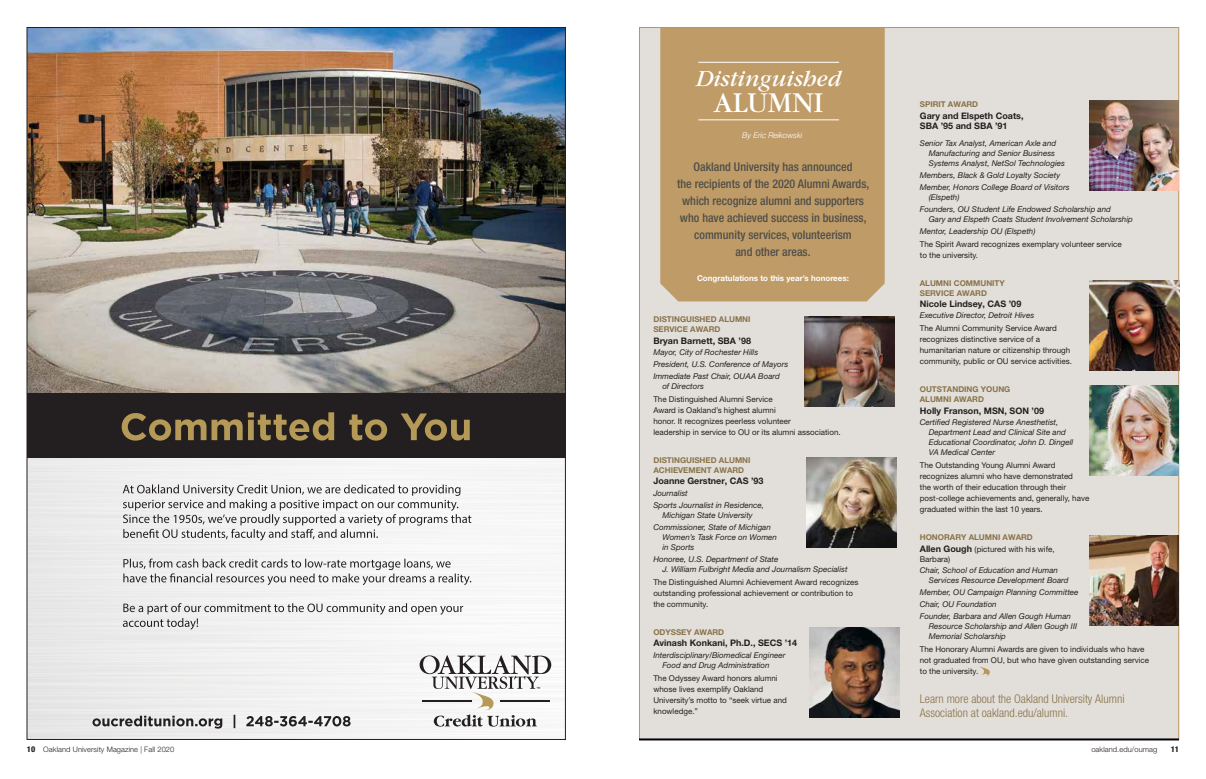
<style>
.page{position:relative;width:1206px;height:779px;background:#fff}
.page>*{position:absolute;margin:0;border:0;box-sizing:border-box;transform-origin:0 0}
.t1{font:30px "Garamond";color:#fff}
.t2{font:italic 24px "Garamond";color:#fff}
.t3{font:500 condensed 12px/17px "Helvetica Neue";color:#4e4e48;text-align:center}
.t4{font:300 condensed 12px/14px "Helvetica Neue";color:#89734a}
.t5{font:700 9px/10px "Helvetica Neue";color:#231f20}
.t6{font:italic 8px/10px "Helvetica Neue";color:#231f20}
.t7{font:8px/11px "Helvetica Neue";color:#231f20}
.t8{font:700 8px/10px "Helvetica Neue";color:#89734a}
.t9{font:700 8px "Helvetica Neue";color:#fff}
.t10{font:italic 300 8px "Helvetica Neue";color:#fff}
.t11{font:800 condensed 8px "Helvetica Neue";color:#231f20}
.t12{font:300 7.5px "Helvetica Neue";letter-spacing:.01em;color:#231f20}
.s1{font-weight:700;color:#89734a}
.s2{font-weight:700;font-size:9px}
.s3{font-weight:800;font-stretch:condensed;font-size:8px}
</style>
<div class="page">
<div style="left:639px;top:27px;width:540px;height:713px;background:#e2ded9;border:1px solid #bc955c"></div>
<div style="left:660px;top:28px;width:225px;height:273px;background:#bf9b67"></div>
<svg style="left:979px;top:666px;width:11px;height:10px"></svg>
<hr style="left:639px;top:738px;width:540px;height:2px;background:#01000b">
<hr style="left:698px;top:62px;width:141px;height:1px;background:#fff">
<hr style="left:698px;top:120px;width:141px;height:1px;background:#fff">
<img style="left:28px;top:29px;width:536px;height:709px">
<img style="left:1089px;top:280px;width:90px;height:90px">
<img style="left:1089px;top:385px;width:90px;height:90px">
<img style="left:1089px;top:535px;width:90px;height:90px">
<img style="left:807px;top:457px;width:90px;height:90px">
<img style="left:809px;top:627px;width:90px;height:90px">
<img style="left:805px;top:316px;width:90px;height:90px">
<img style="left:1089px;top:101px;width:90px;height:90px">
<h2 class="t2" style="left:696px;top:66px;width:147px">Distinguished</h2>
<h1 class="t1" style="left:714px;top:87px;width:110px">ALUMNI</h1>
<p class="t10" style="left:742px;top:131px;width:62px">By Eric Reikowski</p>
<h3 class="t3" style="left:677px;top:158px;width:194px">Oakland University has announced<br>the recipients of the 2020 Alumni Awards, which recognize alumni and supporters who have achieved success in business, community services, volunteerism<br>and other areas.</h3>
<p class="t9" style="left:697px;top:273px;width:154px">Congratulations to this year’s honorees:</p>
<p class="t8" style="left:653px;top:314px;width:99px">DISTINGUISHED ALUMNI<br>SERVICE AWARD</p>
<p class="t5" style="left:653px;top:335px;width:99px">Bryan Barnett, SBA ’98</p>
<p class="t6" style="left:653px;top:346px;width:136px;line-height:11.9px">Mayor, City of Rochester Hills<br>President, U.S. Conference of Mayors<br>Immediate Past Chair, OUAA Board</p>
<p class="t6" style="left:662px;top:381px;width:43px">of Directors</p>
<p class="t7" style="left:653px;top:393px;width:189px">The Distinguished Alumni Service<br>Award is Oakland’s highest alumni<br>honor. It recognizes peerless volunteer<br>leadership in service to OU or its alumni association.</p>
<p class="t8" style="left:653px;top:455px;width:99px">DISTINGUISHED ALUMNI<br>ACHIEVEMENT AWARD</p>
<p class="t5" style="left:653px;top:476px;width:112px">Joanne Gerstner, CAS ’93</p>
<p class="t6" style="left:653px;top:487px;width:112px;line-height:11.9px">Journalist<br>Sports Journalist in Residence,</p>
<p class="t6" style="left:653px;top:508px;width:119px;line-height:11.9px;text-indent:9px">Michigan State University<br>Commissioner, State of Michigan</p>
<p class="t6" style="left:662px;top:531px;width:116px">Women’s Task Force on Women in Sports</p>
<p class="t6" style="left:662px;top:553px;width:187px;text-indent:-9px">Honoree, U.S. Department of State<br>J. William Fulbright Media and Journalism Specialist</p>
<p class="t7" style="left:653px;top:576px;width:207px">The Distinguished Alumni Achievement Award recognizes outstanding professional achievement or contribution to the community.</p>
<p class="t8" style="left:653px;top:626px;width:72px">ODYSSEY AWARD</p>
<p class="t5" style="left:653px;top:637px;width:145px">Avinash Konkani, Ph.D., SECS ’14</p>
<p class="t6" style="left:662px;top:649px;width:124px;text-indent:-9px">Interdisciplinary/Biomedical Engineer<br>Food and Drug Administration</p>
<p class="t7" style="left:653px;top:672px;width:135px">The Odyssey Award honors alumni whose lives exemplify Oakland<br>University’s motto to “seek virtue and knowledge.”</p>
<p class="t8" style="left:920px;top:99px;width:60px">SPIRIT AWARD</p>
<p class="t5" style="left:920px;top:110px;width:105px">Gary and Elspeth Coats,<br>SBA ’95 and SBA ’91</p>
<p class="t6" style="left:929px;top:138px;width:138px;text-indent:-9px">Senior Tax Analyst, American Axle and<br>Manufacturing and Senior Business<br>Systems Analyst, NetSol Technologies</p>
<p class="t6" style="left:920px;top:169px;width:151px;line-height:11.9px">Members, Black &amp; Gold Loyalty Society<br>Member, Honors College Board of Visitors</p>
<p class="t6" style="left:920px;top:191px;width:193px;line-height:11.9px;text-indent:9px">(Elspeth)<br>Founders, OU Student Life Endowed Scholarship and</p>
<p class="t6" style="left:920px;top:213px;width:215px;line-height:11.9px;text-indent:9px">Gary and Elspeth Coats Student Involvement Scholarship<br>Mentor, Leadership OU (Elspeth)</p>
<p class="t7" style="left:920px;top:238px;width:204px">The Spirit Award recognizes exemplary volunteer service to the university.</p>
<p class="t8" style="left:920px;top:277px;width:87px">ALUMNI COMMUNITY<br>SERVICE AWARD</p>
<p class="t5" style="left:920px;top:298px;width:103px">Nicole Lindsey, CAS ’09</p>
<p class="t6" style="left:920px;top:310px;width:116px">Executive Director, Detroit Hives</p>
<p class="t7" style="left:920px;top:323px;width:154px">The Alumni Community Service Award recognizes distinctive service of a humanitarian nature or citizenship through community, public or OU service activities.</p>
<p class="t8" style="left:920px;top:384px;width:92px">OUTSTANDING YOUNG<br>ALUMNI AWARD</p>
<p class="t5" style="left:920px;top:405px;width:126px">Holly Franson, MSN, SON ’09</p>
<p class="t6" style="left:929px;top:417px;width:146px;text-indent:-9px">Certified Registered Nurse Anesthetist, Department Lead and Clinical Site and Educational Coordinator, John D. Dingell VA Medical Center</p>
<p class="t7" style="left:920px;top:460px;width:171px">The Outstanding Young Alumni Award recognizes alumni who have demonstrated<br>the worth of their education through their post-college achievements and, generally, have graduated within the last 10 years.</p>
<p class="t7" style="left:920px;top:531px;width:136px;line-height:11.4px"><span class="s1">HONORARY ALUMNI AWARD<br></span><span class="s2">Allen Gough</span> (pictured with his wife,</p>
<p class="t7" style="left:920px;top:553px;width:32px">Barbara)</p>
<p class="t6" style="left:929px;top:565px;width:141px;text-indent:-9px">Chair, School of Education and Human<br>Services Resource Development Board</p>
<p class="t6" style="left:920px;top:586px;width:160px;line-height:11.9px">Member, OU Campaign Planning Committee<br>Chair, OU Foundation<br>Founder, Barbara and Allen Gough Human</p>
<p class="t6" style="left:929px;top:621px;width:150px">Resource Scholarship and Allen Gough III<br>Memorial Scholarship</p>
<p class="t7" style="left:920px;top:643px;width:231px">The Honorary Alumni Awards are given to individuals who have not graduated from OU, but who have given outstanding service to the university.</p>
<h3 class="t4" style="left:920px;top:691px;width:206px">Learn more about the Oakland University Alumni<br>Association at oakland.edu/alumni.</h3>
<p class="t12" style="left:27px;top:744px;width:149px"><span class="s3">10</span> Oakland University Magazine | Fall 2020</p>
<p class="t12" style="left:1091px;top:744px;width:67px">oakland.edu/oumag</p>
<p class="t11" style="left:1171px;top:744px;width:10px">11</p>
</div>
